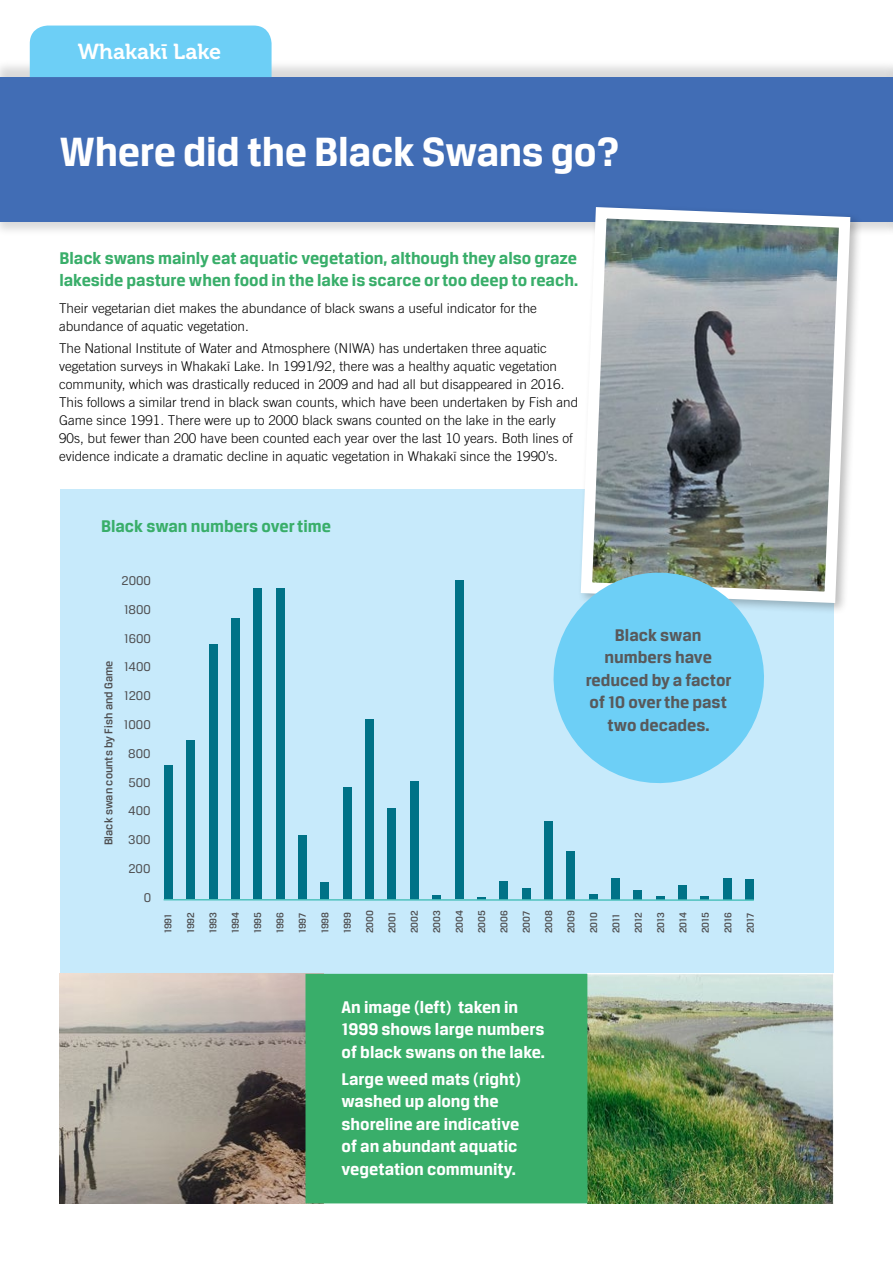
<style>
.page{position:relative;width:893px;height:1263px;background:#fff}
.page>*{position:absolute;margin:0;border:0;box-sizing:border-box;transform-origin:0 0}
.t1{font:700 43.5px "Breuer Text";letter-spacing:-.01em;color:#fff}
.t2{font:21.6px "Museo 700";color:#fff}
.t3{font:700 18px/22.5px "Breuer Text";color:#fff}
.t4{font:700 18px/21.6px "Breuer Text";color:#39ae6a}
.t5{font:700 18px/22.5px "Breuer Text";color:#58595b;text-align:center}
.t6{font:300 13.5px/18px "Trade Gothic LT Maori";color:#000}
.t7{font:13.5px "Breuer Text";color:#4d4d4f}
.t8{font:500 12px "Breuer Text";color:#4d4d4f}
.t9{font:500 10.5px/22.4px "Breuer Text";color:#4d4d4f}
</style>
<div class="page">
<div style="left:60px;top:490px;width:773px;height:484px;background:#c7eafb"></div>
<div style="left:0;top:59px;width:893px;height:90px;background:#000;opacity:.15"></div>
<div style="left:0;top:158px;width:893px;height:79px;background:#000;opacity:.15"></div>
<div style="left:0;top:77px;width:893px;height:144px;background:#416db5"></div>
<div style="left:577px;top:203px;width:286px;height:412px;background:#000;opacity:.26"></div>
<svg style="left:575px;top:203px;width:281px;height:406px"></svg>
<div style="left:30px;top:26px;width:242px;height:51px;background:#6dcff6"></div>
<svg style="left:432px;top:895px;width:9px;height:4px"></svg>
<svg style="left:477px;top:897px;width:9px;height:2px"></svg>
<div style="left:522px;top:888px;width:8px;height:11px;background:#007287"></div>
<div style="left:589px;top:894px;width:8px;height:5px;background:#007287"></div>
<svg style="left:656px;top:896px;width:8px;height:3px"></svg>
<svg style="left:701px;top:896px;width:8px;height:3px"></svg>
<div style="left:634px;top:890px;width:8px;height:9px;background:#007287"></div>
<div style="left:164px;top:765px;width:9px;height:134px;background:#007287"></div>
<div style="left:186px;top:740px;width:9px;height:159px;background:#007287"></div>
<div style="left:209px;top:644px;width:8px;height:255px;background:#007287"></div>
<div style="left:231px;top:618px;width:9px;height:281px;background:#007287"></div>
<div style="left:254px;top:588px;width:8px;height:311px;background:#007287"></div>
<div style="left:276px;top:588px;width:8px;height:311px;background:#007287"></div>
<div style="left:298px;top:835px;width:9px;height:64px;background:#007287"></div>
<div style="left:321px;top:882px;width:8px;height:17px;background:#007287"></div>
<div style="left:343px;top:787px;width:8px;height:112px;background:#007287"></div>
<div style="left:365px;top:719px;width:9px;height:180px;background:#007287"></div>
<div style="left:388px;top:808px;width:8px;height:91px;background:#007287"></div>
<div style="left:410px;top:781px;width:9px;height:118px;background:#007287"></div>
<div style="left:499px;top:881px;width:9px;height:18px;background:#007287"></div>
<div style="left:544px;top:821px;width:9px;height:78px;background:#007287"></div>
<div style="left:567px;top:850px;width:8px;height:49px;background:#007287"></div>
<div style="left:611px;top:878px;width:9px;height:21px;background:#007287"></div>
<div style="left:678px;top:885px;width:9px;height:14px;background:#007287"></div>
<div style="left:723px;top:878px;width:9px;height:21px;background:#007287"></div>
<div style="left:745px;top:879px;width:9px;height:20px;background:#007287"></div>
<div style="left:455px;top:580px;width:8px;height:319px;background:#007287"></div>
<hr style="left:164px;top:899px;width:590px;height:2px;background:#4fc2be">
<img style="left:60px;top:974px;width:245px;height:229px">
<img style="left:587px;top:974px;width:246px;height:229px">
<div style="left:305px;top:974px;width:282px;height:229px;background:#39ae6a"></div>
<svg style="left:553px;top:562px;width:222px;height:222px;fill:#6dcff6"></svg>
<h2 class="t2" style="left:78px;top:40px;width:145px">Whakakī Lake</h2>
<h1 class="t1" style="left:60px;top:128px;width:562px">Where did the Black Swans go?</h1>
<h3 class="t4" style="left:59px;top:248px;width:520px">Black swans mainly eat aquatic vegetation, although they also graze lakeside pasture when food in the lake is scarce or too deep to reach.</h3>
<p class="t6" style="left:59px;top:299px;width:479px">Their vegetarian diet makes the abundance of black swans a useful indicator for the abundance of aquatic vegetation.</p>
<p class="t6" style="left:59px;top:339px;width:521px">The National Institute of Water and Atmosphere (NIWA) has undertaken three aquatic vegetation surveys in Whakakī Lake. In 1991/92, there was a healthy aquatic vegetation community, which was drastically reduced in 2009 and had all but disappeared in 2016.<br>This follows a similar trend in black swan counts, which have been undertaken by Fish and Game since 1991. There were up to 2000 black swans counted on the lake in the early 90s, but fewer than 200 have been counted each year over the last 10 years. Both lines of evidence indicate a dramatic decline in aquatic vegetation in Whakakī since the 1990’s.</p>
<h3 class="t4" style="left:101px;top:515px;width:231px">Black swan numbers over time</h3>
<p class="t7" style="left:122px;top:573px;width:31px">2000</p>
<p class="t8" style="left:102px;top:845px;width:186px;rotate:-90deg">Black swan counts by Fish and Game</p>
<p class="t7" style="left:124px;top:602px;width:28px">1800</p>
<p class="t7" style="left:124px;top:631px;width:28px">1600</p>
<p class="t7" style="left:124px;top:660px;width:28px">1400</p>
<p class="t7" style="left:124px;top:689px;width:28px">1200</p>
<p class="t7" style="left:124px;top:717px;width:28px">1000</p>
<p class="t7" style="left:128px;top:746px;width:24px">800</p>
<p class="t7" style="left:128px;top:775px;width:24px">500</p>
<p class="t7" style="left:128px;top:804px;width:24px">400</p>
<p class="t7" style="left:128px;top:832px;width:24px">300</p>
<p class="t7" style="left:128px;top:861px;width:24px">200</p>
<p class="t7" style="left:144px;top:890px;width:9px">0</p>
<h3 class="t5" style="left:586px;top:623px;width:147px">Black swan numbers have reduced by a factor of 10 over the past two decades.</h3>
<p class="t9" style="left:157px;top:933px;width:25px;rotate:-90deg">1991<br>1992<br>1993<br>1994<br>1995<br>1996<br>1997<br>1998<br>1999<br>2000<br>2001<br>2002<br>2003<br>2004<br>2005<br>2006<br>2007<br>2008<br>2009<br>2010<br>2011<br>2012<br>2013<br>2014<br>2015<br>2016<br>2017</p>
<h3 class="t3" style="left:342px;top:995px;width:205px">An image (left) taken in<br>1999 shows large numbers of black swans on the lake.</h3>
<h3 class="t3" style="left:342px;top:1067px;width:181px">Large weed mats (right) washed up along the shoreline are indicative of an abundant aquatic vegetation community.</h3>
</div>
